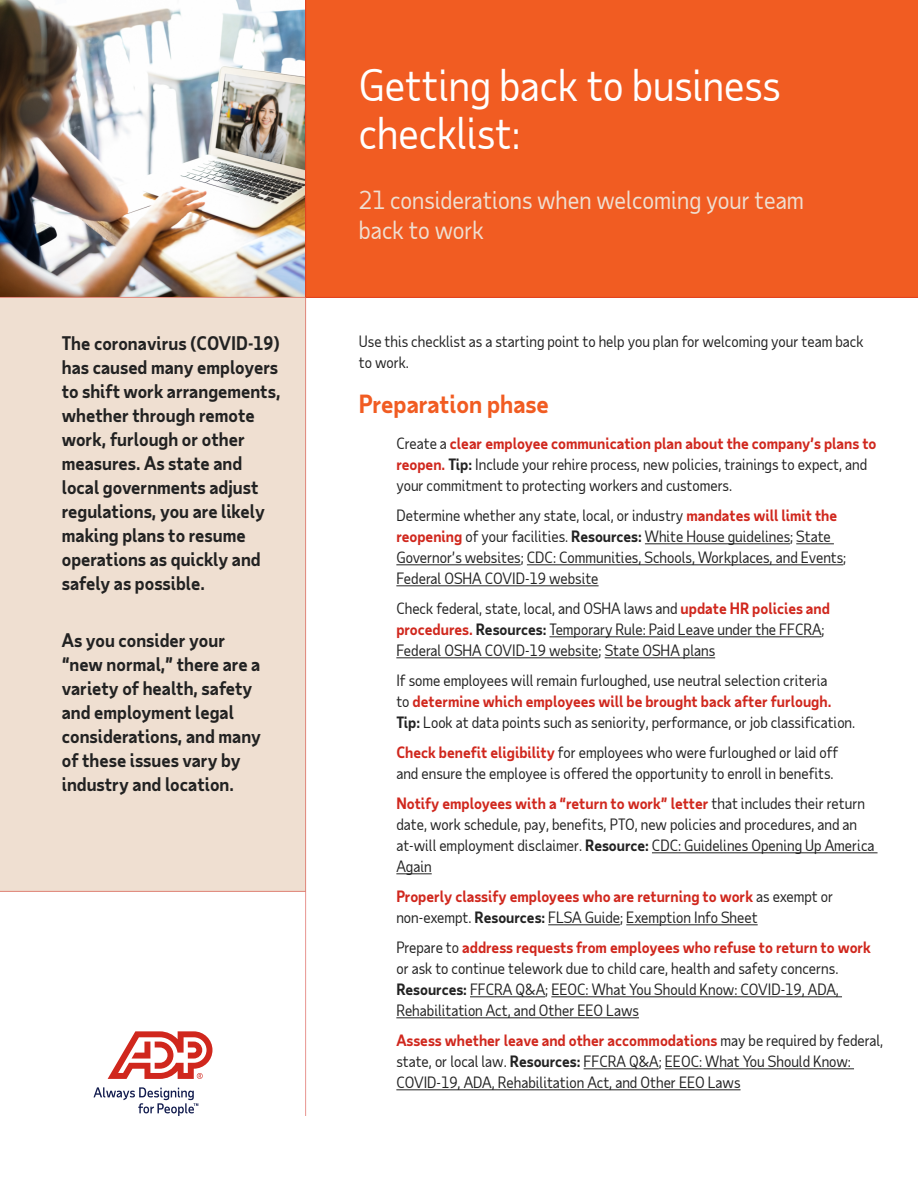
<style>
.page{position:relative;width:918px;height:1188px;background:#fff}
.page>*{position:absolute;margin:0;border:0;box-sizing:border-box;transform-origin:0 0}
.t1{font:42px/48px "Taub Sans";color:#fff}
.t2{font:24px/30px "Taub Sans";color:#efdfd1}
.t3{font:700 24px "Taub Sans";color:#f15c22}
.t4{font:700 18px/24px "Taub Sans";color:#222}
.t5{font:15px/21px "Taub Sans";color:#222}
.s1{font-weight:700;color:#d0271d}
.s2{font-weight:700}
</style>
<div class="page">
<img style="left:0;top:0;width:305px;height:297px">
<div style="left:305px;top:0;width:613px;height:297px;background:#f15c22"></div>
<div style="left:0;top:297px;width:305px;height:595px;background:#efdfd1"></div>
<svg style="left:108px;top:1031px;width:104px;height:48px"></svg>
<svg style="left:94px;top:1087px;width:104px;height:29px"></svg>
<hr style="left:0;top:297px;width:918px;height:1px;background:#d0271d">
<hr style="left:645px;top:544px;width:145px;height:1px;background:#222">
<hr style="left:796px;top:544px;width:38px;height:1px;background:#222">
<hr style="left:396px;top:565px;width:125px;height:1px;background:#222">
<hr style="left:527px;top:565px;width:316px;height:1px;background:#222">
<hr style="left:396px;top:586px;width:203px;height:1px;background:#222">
<hr style="left:549px;top:637px;width:273px;height:1px;background:#222">
<hr style="left:396px;top:658px;width:203px;height:1px;background:#222">
<hr style="left:605px;top:658px;width:110px;height:1px;background:#222">
<hr style="left:652px;top:853px;width:226px;height:1px;background:#222">
<hr style="left:396px;top:874px;width:36px;height:1px;background:#222">
<hr style="left:548px;top:925px;width:72px;height:1px;background:#222">
<hr style="left:626px;top:925px;width:132px;height:1px;background:#222">
<hr style="left:470px;top:997px;width:75px;height:1px;background:#222">
<hr style="left:551px;top:997px;width:291px;height:1px;background:#222">
<hr style="left:396px;top:1018px;width:243px;height:1px;background:#222">
<hr style="left:584px;top:1069px;width:75px;height:1px;background:#222">
<hr style="left:665px;top:1069px;width:189px;height:1px;background:#222">
<hr style="left:396px;top:1090px;width:345px;height:1px;background:#222">
<hr style="left:305px;top:0;width:1px;height:1116px;background:#d0271d">
<hr style="left:0;top:891px;width:305px;height:1px;background:#d0271d">
<p class="t4" style="left:62px;top:331px;width:220px">The coronavirus (COVID-19) has caused many employers to shift work arrangements, whether through remote work, furlough or other measures. As state and local governments adjust regulations, you are likely making plans to resume operations as quickly and safely as possible.</p>
<p class="t4" style="left:62px;top:628px;width:201px">As you consider your “new normal,” there are a variety of health, safety and employment legal considerations, and many of these issues vary by industry and location.</p>
<h1 class="t1" style="left:359px;top:60px;width:423px">Getting back to business checklist:</h1>
<h2 class="t2" style="left:359px;top:184px;width:447px">21 considerations when welcoming your team back to work</h2>
<p class="t5" style="left:359px;top:330px;width:506px">Use this checklist as a starting point to help you plan for welcoming your team back to work.</p>
<h2 class="t3" style="left:359px;top:388px;width:192px">Preparation phase</h2>
<p class="t5" style="left:396px;top:432px;width:482px">Create a <span class="s1">clear employee communication plan about the company’s plans to reopen.</span> <span class="s2">Tip:</span> Include your rehire process, new policies, trainings to expect, and your commitment to protecting workers and customers.</p>
<p class="t5" style="left:396px;top:504px;width:452px">Determine whether any state, local, or industry <span class="s1">mandates will limit the reopening</span> of your facilities. <span class="s2">Resources:</span> White House guidelines; State Governor’s websites; CDC: Communities, Schools, Workplaces, and Events; Federal OSHA COVID-19 website</p>
<p class="t5" style="left:396px;top:597px;width:435px">Check federal, state, local, and OSHA laws and <span class="s1">update HR policies and procedures.</span> <span class="s2">Resources:</span> Temporary Rule: Paid Leave under the FFCRA;<br>Federal OSHA COVID-19 website; State OSHA plans</p>
<p class="t5" style="left:396px;top:669px;width:460px">If some employees will remain furloughed, use neutral selection criteria<br>to <span class="s1">determine which employees will be brought back after furlough.<br></span><span class="s2">Tip:</span> Look at data points such as seniority, performance, or job classification.</p>
<p class="t5" style="left:396px;top:741px;width:443px"><span class="s1">Check benefit eligibility</span> for employees who were furloughed or laid off and ensure the employee is offered the opportunity to enroll in benefits.</p>
<p class="t5" style="left:396px;top:792px;width:480px"><span class="s1">Notify employees with a “return to work” letter</span> that includes their return date, work schedule, pay, benefits, PTO, new policies and procedures, and an at-will employment disclaimer. <span class="s2">Resource:</span> CDC: Guidelines Opening Up America Again</p>
<p class="t5" style="left:396px;top:885px;width:438px"><span class="s1">Properly classify employees who are returning to work</span> as exempt or non-exempt. <span class="s2">Resources:</span> FLSA Guide; Exemption Info Sheet</p>
<p class="t5" style="left:396px;top:936px;width:476px">Prepare to <span class="s1">address requests from employees who refuse to return to work </span>or ask to continue telework due to child care, health and safety concerns.<br><span class="s2">Resources:</span> FFCRA Q&amp;A; EEOC: What You Should Know: COVID-19, ADA, Rehabilitation Act, and Other EEO Laws</p>
<p class="t5" style="left:396px;top:1029px;width:488px"><span class="s1">Assess whether leave and other accommodations</span> may be required by federal, state, or local law. <span class="s2">Resources:</span> FFCRA Q&amp;A; EEOC: What You Should Know:<br>COVID-19, ADA, Rehabilitation Act, and Other EEO Laws</p>
</div>
